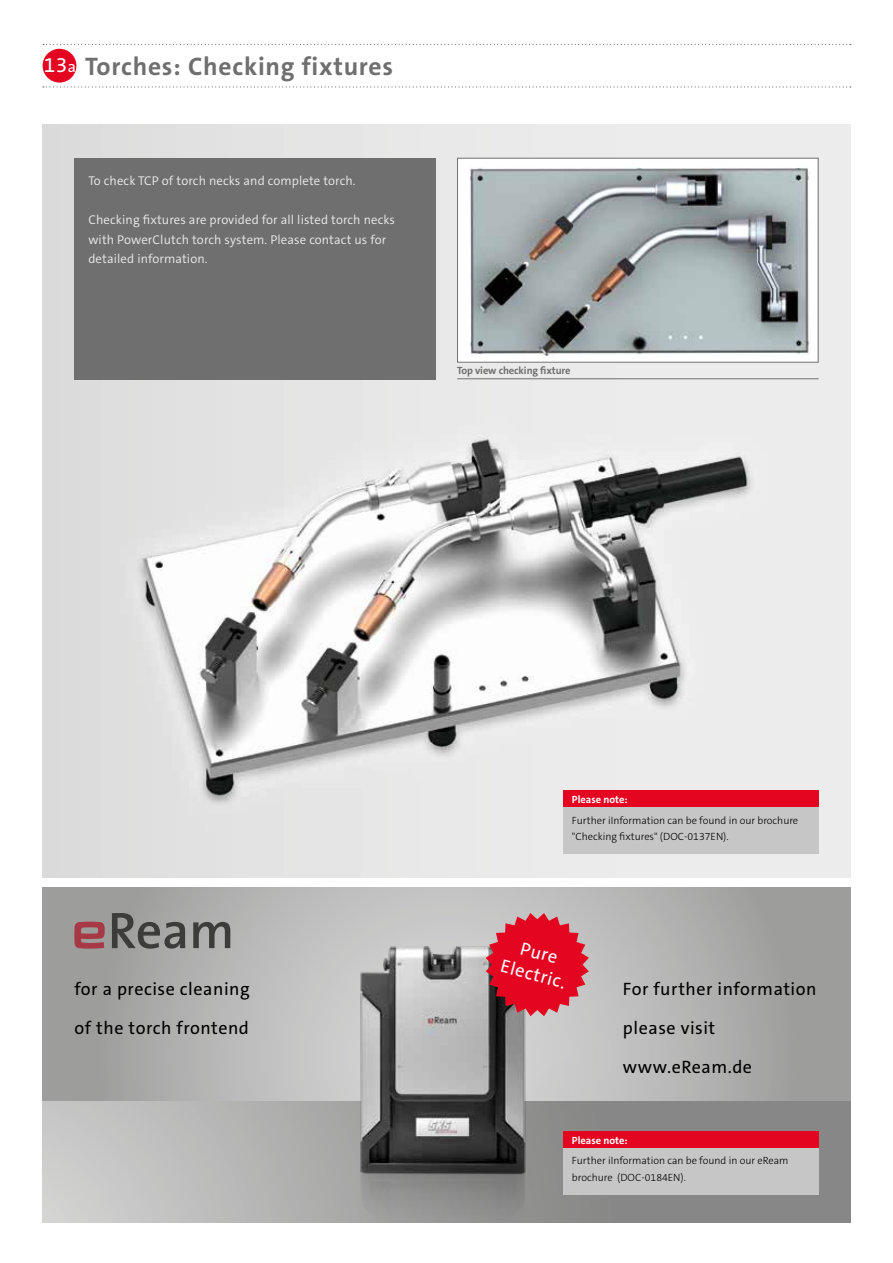
<style>
.page{position:relative;width:893px;height:1263px;background:#fff}
.page>*{position:absolute;margin:0;border:0;box-sizing:border-box;transform-origin:0 0}
.t1{font:700 25.5px "The Sans C5";letter-spacing:.03em;color:#706f6f}
.t2{font:18.45px/22px "The Sans C5";color:#fff;text-align:center}
.t3{font:18px/39px "The Sans C5";letter-spacing:.03em;color:#000}
.t4{font:300 12.75px/19.5px "The Sans C5";letter-spacing:.01em;color:#ededed}
.t5{font:300 10.5px/16.5px "The Sans C5";color:#000}
.t6{font:700 10.5px "The Sans C5";letter-spacing:-.01em;color:#706f6f}
.t7{font:700 10.5px "The Sans C5";color:#fff}
.s1{font-weight:400;font-size:21.15px;color:#fff}
.s2{font-weight:400;font-size:15.9px;color:#fff}
</style>
<div class="page">
<img style="left:43px;top:125px;width:807px;height:753px">
<div style="left:457px;top:158px;width:361px;height:204px;background:#fff"></div>
<img style="left:470px;top:167px;width:340px;height:188px">
<div style="left:457px;top:158px;width:362px;height:205px;border:1px solid #706f6f"></div>
<div style="left:74px;top:158px;width:362px;height:222px;background:#706f6f"></div>
<svg style="left:43px;top:44px;width:808px;height:1px"></svg>
<svg style="left:43px;top:86px;width:808px;height:2px"></svg>
<div style="left:43px;top:49px;width:33px;height:34px;background:#e40521;border-radius:50%"></div>
<hr style="left:457px;top:378px;width:362px;height:1px;background:#706f6f">
<svg style="left:43px;top:887px;width:807px;height:214px;background:#afafae"></svg>
<svg style="left:43px;top:1101px;width:807px;height:121px;background:#aaa"></svg>
<img style="left:319px;top:917px;width:251px;height:305px">
<svg style="left:486px;top:913px;width:103px;height:103px;background:#d23649"></svg>
<svg style="left:112px;top:913px;width:73px;height:36px;background:#777776"></svg>
<svg style="left:193px;top:922px;width:37px;height:26px"></svg>
<svg style="left:74px;top:922px;width:31px;height:27px"></svg>
<div style="left:563px;top:790px;width:256px;height:17px;background:#e40521"></div>
<div style="left:563px;top:807px;width:256px;height:47px;background:#c6c6c6"></div>
<div style="left:563px;top:1131px;width:256px;height:17px;background:#e40521"></div>
<div style="left:563px;top:1148px;width:256px;height:47px;background:#c6c6c6"></div>
<h1 class="t1" style="left:44px;top:50px;width:351px"><span class="s1">13</span><span class="s2">a</span> Torches: Checking fixtures</h1>
<p class="t4" style="left:88px;top:171px;width:269px">To check TCP of torch necks and complete torch.</p>
<p class="t4" style="left:88px;top:210px;width:308px">Checking fixtures are provided for all listed torch necks with PowerClutch torch system. Please contact us for detailed information.</p>
<p class="t6" style="left:457px;top:364px;width:115px">Top view checking fixture</p>
<h3 class="t3" style="left:74px;top:969px;width:177px">for a precise cleaning of the torch frontend</h3>
<p class="t7" style="left:572px;top:792px;width:57px">Please note:</p>
<p class="t5" style="left:572px;top:812px;width:228px">Further iInformation can be found in our brochure "Checking fixtures" (DOC-0137EN).</p>
<h2 class="t2" style="left:510px;top:933px;width:68px;rotate:15deg">Pure<br>Electric.</h2>
<h3 class="t3" style="left:623px;top:969px;width:195px">For further information please visit www.eReam.de</h3>
<p class="t7" style="left:572px;top:1133px;width:57px">Please note:</p>
<p class="t5" style="left:572px;top:1153px;width:218px">Further iInformation can be found in our eReam brochure (DOC-0184EN).</p>
</div>
